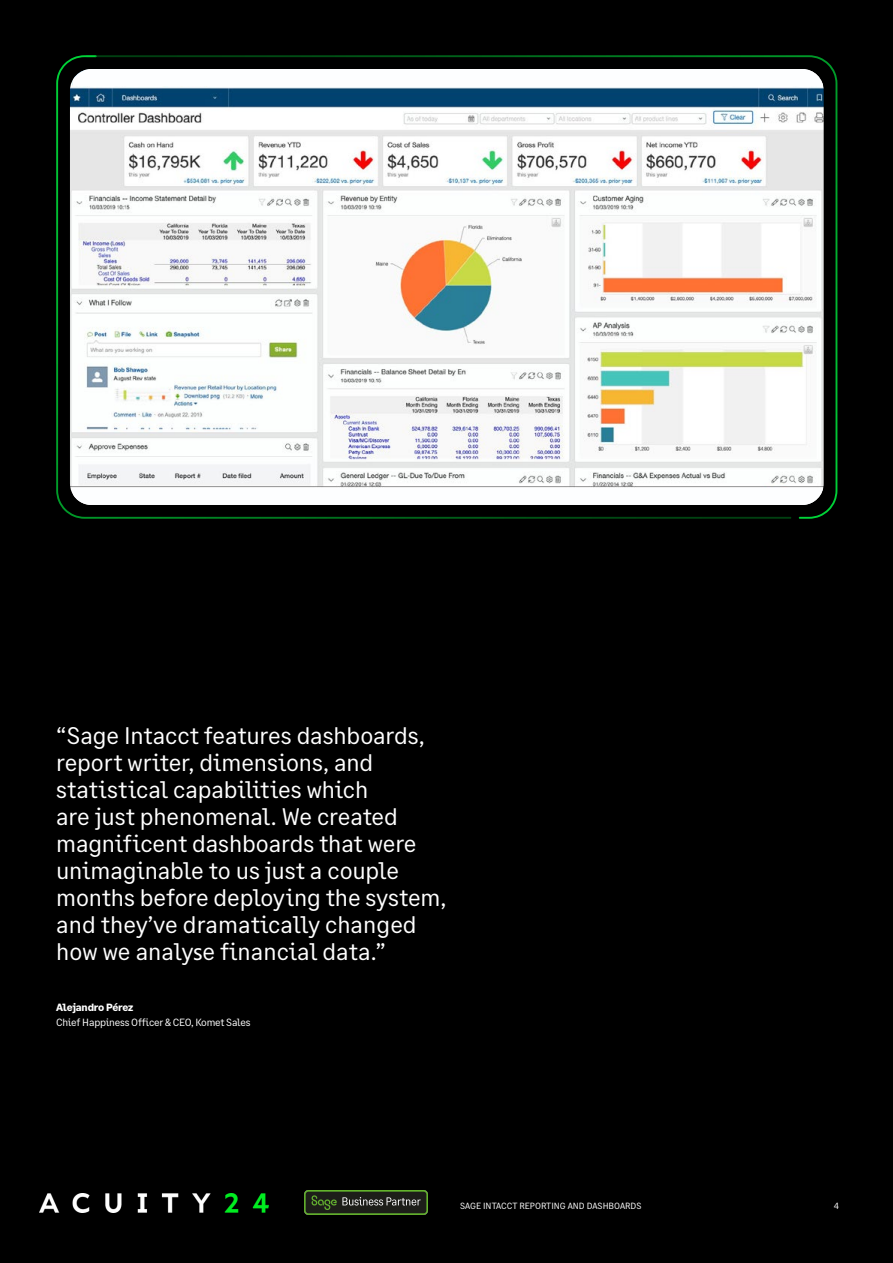
<style>
.page{position:relative;width:893px;height:1263px;background:#000}
.page>*{position:absolute;margin:0;border:0;box-sizing:border-box;transform-origin:0 0}
.t1{font:24px/27px "Sage Text";letter-spacing:-.005em;color:#fff}
.t2{font:10.5px "Sage Text";letter-spacing:-.02em;color:#fff}
.t3{font:700 10.5px "Sage Text";letter-spacing:-.025em;color:#fff}
.t4{font:9px "Sage Text";color:#fff}
.s1{font-family:"Adobe Clean"}
</style>
<div class="page">
<svg style="left:56px;top:55px;width:31px;height:464px"></svg>
<svg style="left:87px;top:55px;width:750px;height:464px"></svg>
<img style="left:70px;top:69px;width:754px;height:436px">
<div style="left:73px;top:489px;width:750px;height:16px;background:#fdfeff"></div>
<div style="left:73px;top:69px;width:750px;height:16px;background:#fdfeff"></div>
<img style="left:39px;top:1193px;width:230px;height:19px">
<img style="left:304px;top:1190px;width:123px;height:24px">
<p class="t1" style="left:56px;top:722px;width:392px">“Sage Intacct features dashboards, report writer, dimensions, and statistical capabilities which<br>are just phenomenal. We created magnificent dashboards that were unimaginable to us just a couple months before deploying the system, and they’ve dramatically changed how we analy<span class="s1">s</span>e financial data.”</p>
<p class="t3" style="left:56px;top:1001px;width:79px">Alejandro Pérez</p>
<p class="t2" style="left:56px;top:1016px;width:196px">Chief Happiness Officer &amp; CEO, Komet Sales</p>
<p class="t4" style="left:460px;top:1200px;width:183px">SAGE INTACCT REPORTING AND DASHBOARDS</p>
<p class="t4" style="left:834px;top:1200px;width:7px">4</p>
</div>
